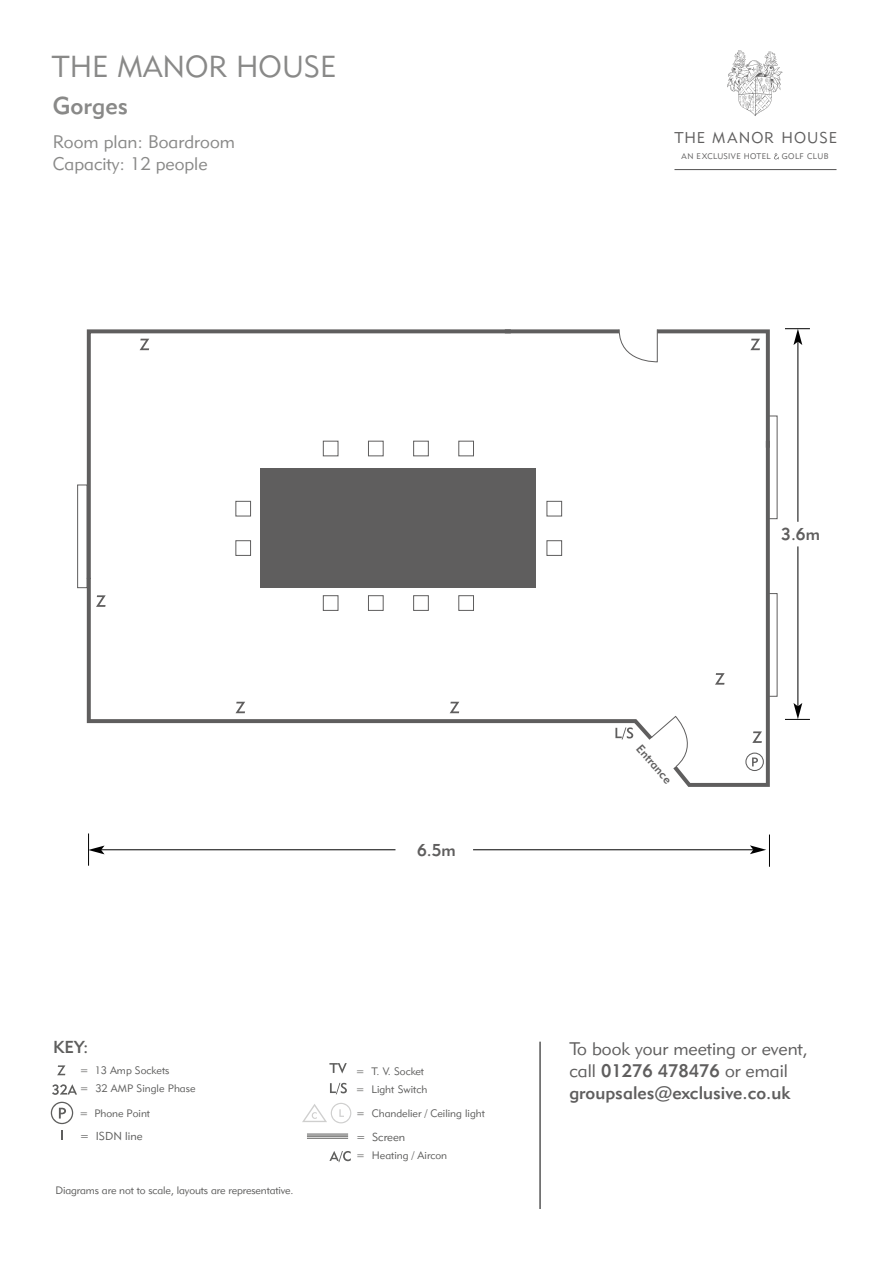
<style>
.page{position:relative;width:893px;height:1263px;background:#fff}
.page>*{position:absolute;margin:0;border:0;box-sizing:border-box;transform-origin:0 0}
.t1{font:30px "Geometric 415 BT Lite A";color:#898988}
.t2{font:24px "Geometric 415 BT Medium A";color:#898988}
.t3{font:18px/21.6px "Geometric 415 BT Lite A";color:#5f5e5e}
.t4{font:18px/21.6px "Geometric 415 BT Lite A";color:#898988}
.t5{font:18px "Geometric 415 BT Medium A";color:#5f5e5e}
.t6{font:17.1px "Geometric 415 BT Medium A";color:#5e5e5d}
.t7{font:16.95px "Geometric 415 BT Medium A";color:#5f5e5e}
.t8{font:15.45px "Geometric 415 BT Lite A";letter-spacing:.065em;color:#5f5e5e}
.t9{font:12px "Geometric 415 BT Medium A";color:#5f5e5e}
.t10{font:11.4px "Geometric 415 BT Lite A";color:#5e5e5d}
.t11{font:10.65px "Geometric 415 BT Lite A";color:#5e5e5d}
.t12{font:8.1px "Geometric 415 BT Lite A";letter-spacing:.05em;color:#5f5e5e}
.s1{font-family:"Geometric 415 BT Medium A"}
</style>
<div class="page">
<svg style="left:330px;top:1083px;width:17px;height:11px"></svg>
<svg style="left:329px;top:1063px;width:18px;height:10px"></svg>
<svg style="left:57px;top:1065px;width:8px;height:10px"></svg>
<svg style="left:61px;top:1130px;width:2px;height:10px"></svg>
<hr style="left:307px;top:1135px;width:41px;height:2px;background:#5e5e5d">
<hr style="left:307px;top:1134px;width:41px;height:1px;background:#5e5e5d">
<hr style="left:307px;top:1138px;width:41px;height:1px;background:#5e5e5d">
<svg style="left:52px;top:1084px;width:25px;height:11px"></svg>
<svg style="left:51px;top:1102px;width:22px;height:22px"></svg>
<svg style="left:329px;top:1151px;width:22px;height:11px"></svg>
<svg style="left:302px;top:1103px;width:49px;height:20px"></svg>
<svg style="left:727px;top:50px;width:56px;height:66px"></svg>
<svg style="left:774px;top:153px;width:5px;height:6px"></svg>
<hr style="left:674px;top:169px;width:162px;height:1px;background:#5f5e5e">
<hr style="left:540px;top:1042px;width:1px;height:167px;background:#000">
<hr style="left:88px;top:833px;width:1px;height:33px;background:#000">
<hr style="left:769px;top:834px;width:1px;height:33px;background:#000">
<hr style="left:100px;top:849px;width:295px;height:1px;background:#000">
<svg style="left:88px;top:845px;width:17px;height:9px"></svg>
<hr style="left:473px;top:849px;width:280px;height:1px;background:#000">
<svg style="left:750px;top:845px;width:16px;height:9px"></svg>
<hr style="left:798px;top:340px;width:1px;height:182px;background:#000">
<svg style="left:785px;top:328px;width:25px;height:17px"></svg>
<hr style="left:798px;top:546px;width:1px;height:166px;background:#000">
<svg style="left:785px;top:703px;width:25px;height:17px"></svg>
<svg style="left:85px;top:329px;width:430px;height:245px"></svg>
<svg style="left:85px;top:574px;width:530px;height:150px"></svg>
<div style="left:77px;top:485px;width:10px;height:103px;border:1px solid #5f5e5e"></div>
<svg style="left:505px;top:329px;width:110px;height:4px"></svg>
<svg style="left:615px;top:329px;width:157px;height:458px"></svg>
<div style="left:261px;top:469px;width:275px;height:119px;background:#5f5e5e"></div>
<div style="left:323px;top:441px;width:15px;height:15px;background:#fff;border:1px solid #5f5e5e"></div>
<div style="left:323px;top:595px;width:15px;height:16px;background:#fff;border:1px solid #5f5e5e"></div>
<div style="left:413px;top:441px;width:16px;height:15px;background:#fff;border:1px solid #5f5e5e"></div>
<div style="left:413px;top:595px;width:16px;height:16px;background:#fff;border:1px solid #5f5e5e"></div>
<div style="left:368px;top:441px;width:15px;height:15px;background:#fff;border:1px solid #5f5e5e"></div>
<div style="left:368px;top:595px;width:15px;height:16px;background:#fff;border:1px solid #5f5e5e"></div>
<div style="left:458px;top:441px;width:16px;height:15px;background:#fff;border:1px solid #5f5e5e"></div>
<div style="left:458px;top:595px;width:16px;height:16px;background:#fff;border:1px solid #5f5e5e"></div>
<div style="left:547px;top:540px;width:15px;height:16px;background:#fff;border:1px solid #5f5e5e"></div>
<div style="left:235px;top:540px;width:16px;height:16px;background:#fff;border:1px solid #5f5e5e"></div>
<div style="left:547px;top:501px;width:15px;height:15px;background:#fff;border:1px solid #5f5e5e"></div>
<div style="left:235px;top:501px;width:16px;height:15px;background:#fff;border:1px solid #5f5e5e"></div>
<h1 class="t1" style="left:52px;top:48px;width:286px">THE MANOR HOUSE</h1>
<h2 class="t2" style="left:53px;top:91px;width:77px">Gorges</h2>
<h3 class="t4" style="left:53px;top:131px;width:184px">Room plan: Boardroom<br>Capacity: 12 people</h3>
<h3 class="t8" style="left:674px;top:128px;width:164px">THE MANOR HOUSE</h3>
<p class="t12" style="left:681px;top:151px;width:91px">AN EXCLUSIVE HOTEL</p>
<p class="t12" style="left:782px;top:151px;width:48px">GOLF CLUB</p>
<h3 class="t6" style="left:53px;top:1037px;width:37px">KEY:</h3>
<p class="t11" style="left:80px;top:1064px;width:91px">= 13 Amp Sockets</p>
<p class="t11" style="left:80px;top:1082px;width:117px">= 32 AMP Single Phase</p>
<p class="t11" style="left:79px;top:1106px;width:72px">= Phone Point</p>
<h3 class="t7" style="left:417px;top:839px;width:40px">6.5m</h3>
<p class="t11" style="left:356px;top:1064px;width:70px">= T. V. Socket</p>
<p class="t11" style="left:356px;top:1083px;width:73px">= Light Switch</p>
<p class="t11" style="left:356px;top:1106px;width:130px">= Chandelier / Ceiling light</p>
<p class="t10" style="left:80px;top:1129px;width:64px">= ISDN line</p>
<p class="t10" style="left:356px;top:1130px;width:51px">= Screen</p>
<p class="t11" style="left:56px;top:1184px;width:240px">Diagrams are not to scale, layouts are representative.</p>
<p class="t11" style="left:356px;top:1148px;width:92px">= Heating / Aircon</p>
<p class="t9" style="left:644px;top:741px;width:48px;rotate:49deg">Entrance</p>
<h3 class="t7" style="left:781px;top:523px;width:40px">3.6m</h3>
<h3 class="t3" style="left:569px;top:1038px;width:240px">To book your meeting or event, call <span class="s1">01276 478476</span> or email</h3>
<h3 class="t5" style="left:569px;top:1081px;width:222px">groupsales@exclusive.co.uk</h3>
</div>
